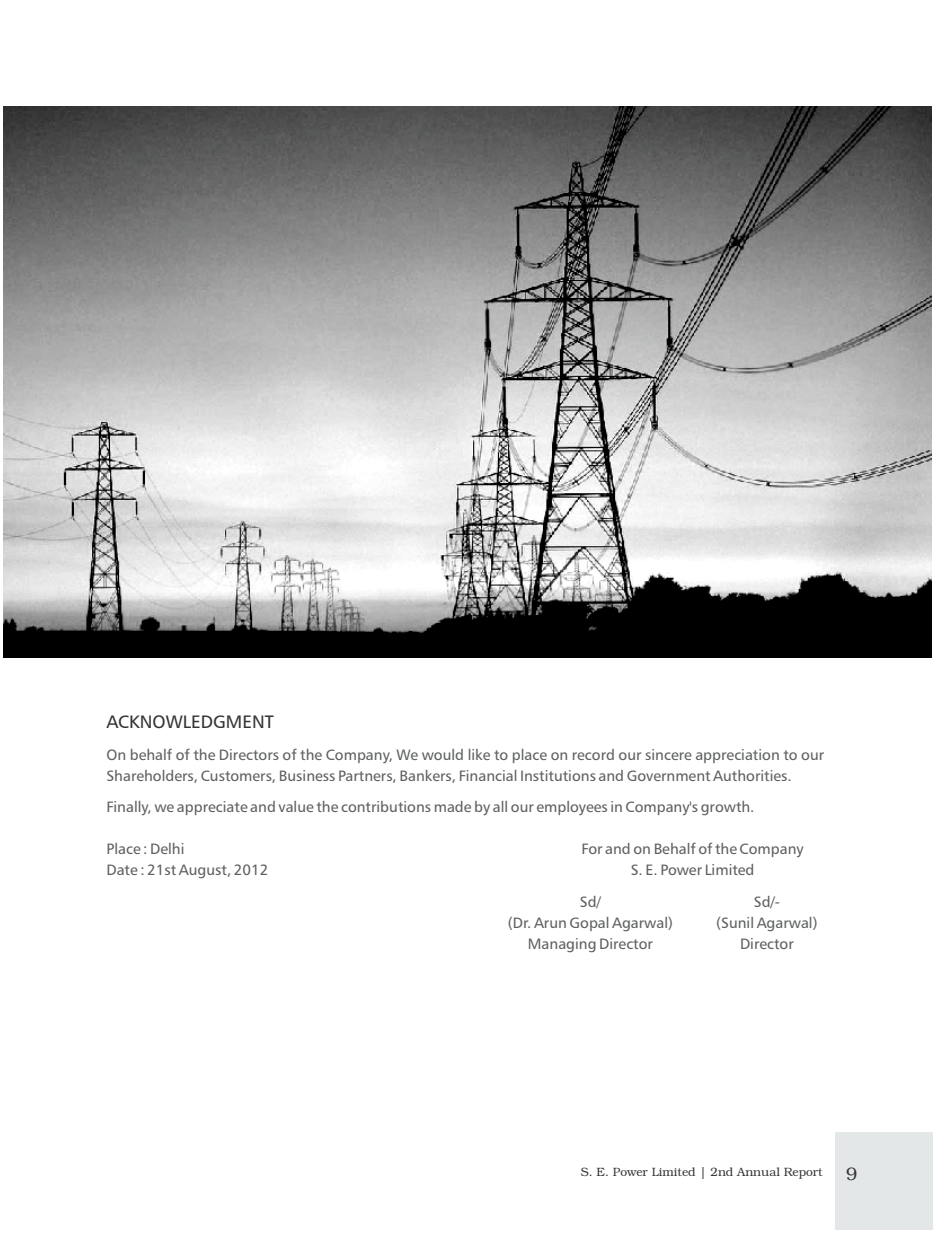
<style>
.page{position:relative;width:942px;height:1239px;background:#fff}
.page>*{position:absolute;margin:0;border:0;box-sizing:border-box;transform-origin:0 0}
.t1{font:18px "Humanist 777 BT Roman B";color:#353434}
.t2{font:300 18px "Bookman";color:#353434}
.t3{font:15px/21px "Humanist 777 BT Roman B";color:#5f6161}
.t4{font:300 12px "Bookman";color:#353434}
</style>
<div class="page">
<img style="left:4px;top:106px;width:928px;height:551px">
<div style="left:835px;top:1132px;width:98px;height:98px;background:#e4e7e8"></div>
<p class="t1" style="left:106px;top:715px;width:169px">ACKNOWLEDGMENT</p>
<p class="t3" style="left:106px;top:745px;width:719px">On behalf of the Directors of the Company, We would like to place on record our sincere appreciation to our<br>Shareholders, Customers, Business Partners, Bankers, Financial Institutions and Government Authorities.</p>
<p class="t3" style="left:106px;top:798px;width:650px">Finally, we appreciate and value the contributions made by all our employees in Company's growth.</p>
<p class="t3" style="left:106px;top:840px;width:80px">Place : Delhi</p>
<p class="t3" style="left:582px;top:840px;width:224px">For and on Behalf of the Company</p>
<p class="t3" style="left:106px;top:861px;width:164px">Date : 21st August, 2012</p>
<p class="t3" style="left:631px;top:861px;width:125px">S. E. Power Limited</p>
<p class="t3" style="left:580px;top:892px;width:22px">Sd/</p>
<p class="t3" style="left:754px;top:892px;width:28px">Sd/-</p>
<p class="t3" style="left:508px;top:913px;width:167px">(Dr. Arun Gopal Agarwal)</p>
<p class="t3" style="left:716px;top:913px;width:103px">(Sunil Agarwal)</p>
<p class="t3" style="left:528px;top:934px;width:127px">Managing Director</p>
<p class="t3" style="left:740px;top:934px;width:55px">Director</p>
<p class="t4" style="left:581px;top:1168px;width:243px">S. E. Power Limited | 2nd Annual Report</p>
<p class="t2" style="left:846px;top:1167px;width:13px">9</p>
</div>
